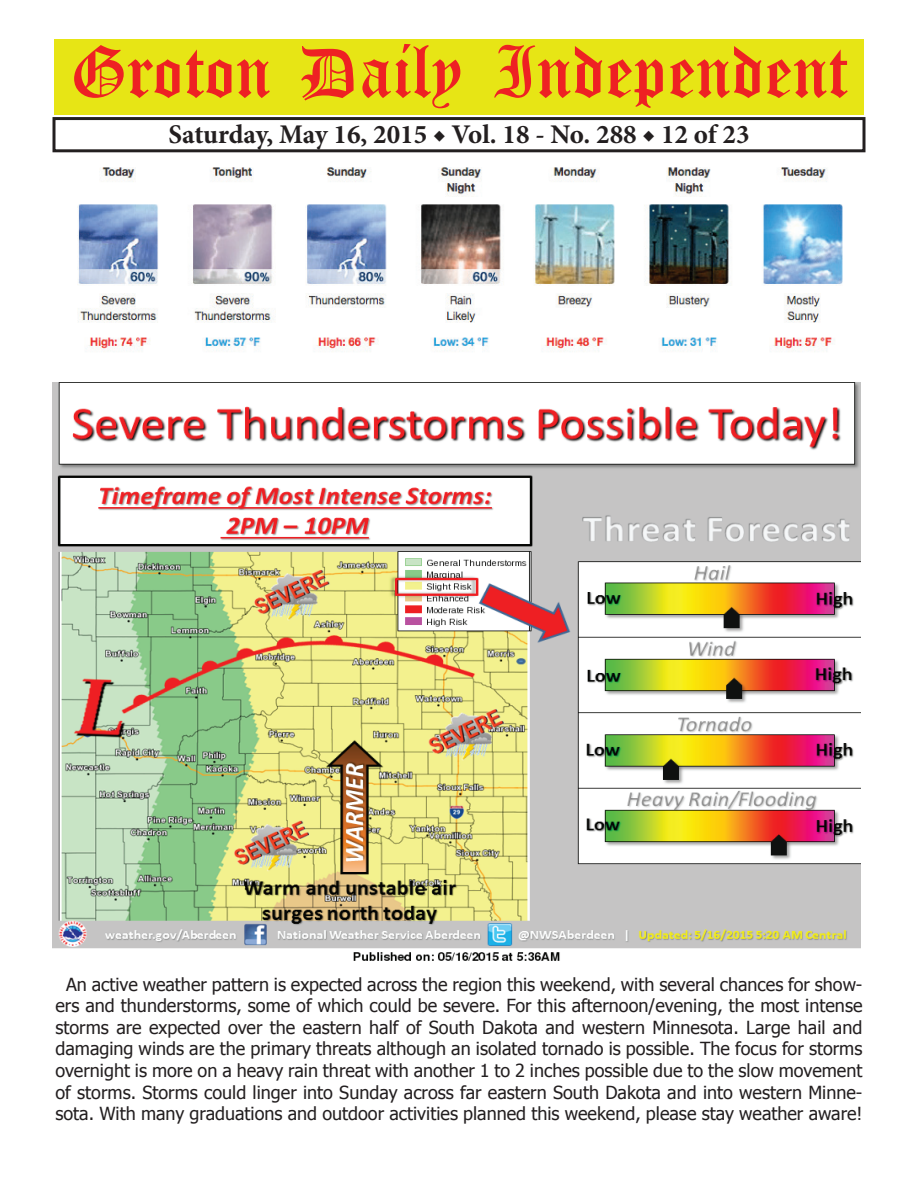
<style>
.page{position:relative;width:918px;height:1188px;background:#fff}
.page>*{position:absolute;margin:0;border:0;box-sizing:border-box;transform-origin:0 0}
.t1{font:54px "Old English Five";color:#ee2123}
.t2{font:700 27px "Minion Pro";color:#231f20}
.t3{font:18px/21.6px "Tahoma";color:#231f20;text-align:center}
</style>
<div class="page">
<div style="left:52px;top:117px;width:814px;height:35px;border:3px solid #231f20"></div>
<div style="left:54px;top:40px;width:810px;height:75px;background:#e7e515"></div>
<img style="left:77px;top:167px;width:766px;height:185px">
<img style="left:53px;top:383px;width:808px;height:578px">
<h1 class="t1" style="left:70px;top:47px;width:779px">Groton Daily Independent</h1>
<h2 class="t2" style="left:168px;top:116px;width:583px">Saturday, May 16, 2015 ◆ Vol. 18 - No. 288 ◆ 12 of 23</h2>
<p class="t3" style="left:56px;top:972px;width:809px">An active weather pattern is expected across the region this weekend, with several chances for show&shy;ers and thunderstorms, some of which could be severe. For this afternoon/evening, the most intense storms are expected over the eastern half of South Dakota and western Minnesota. Large hail and damaging winds are the primary threats although an isolated tornado is possible. The focus for storms overnight is more on a heavy rain threat with another 1 to 2 inches possible due to the slow movement of storms. Storms could linger into Sunday across far eastern South Dakota and into western Minne&shy;sota. With many graduations and outdoor activities planned this weekend, please stay weather aware!</p>
</div>
